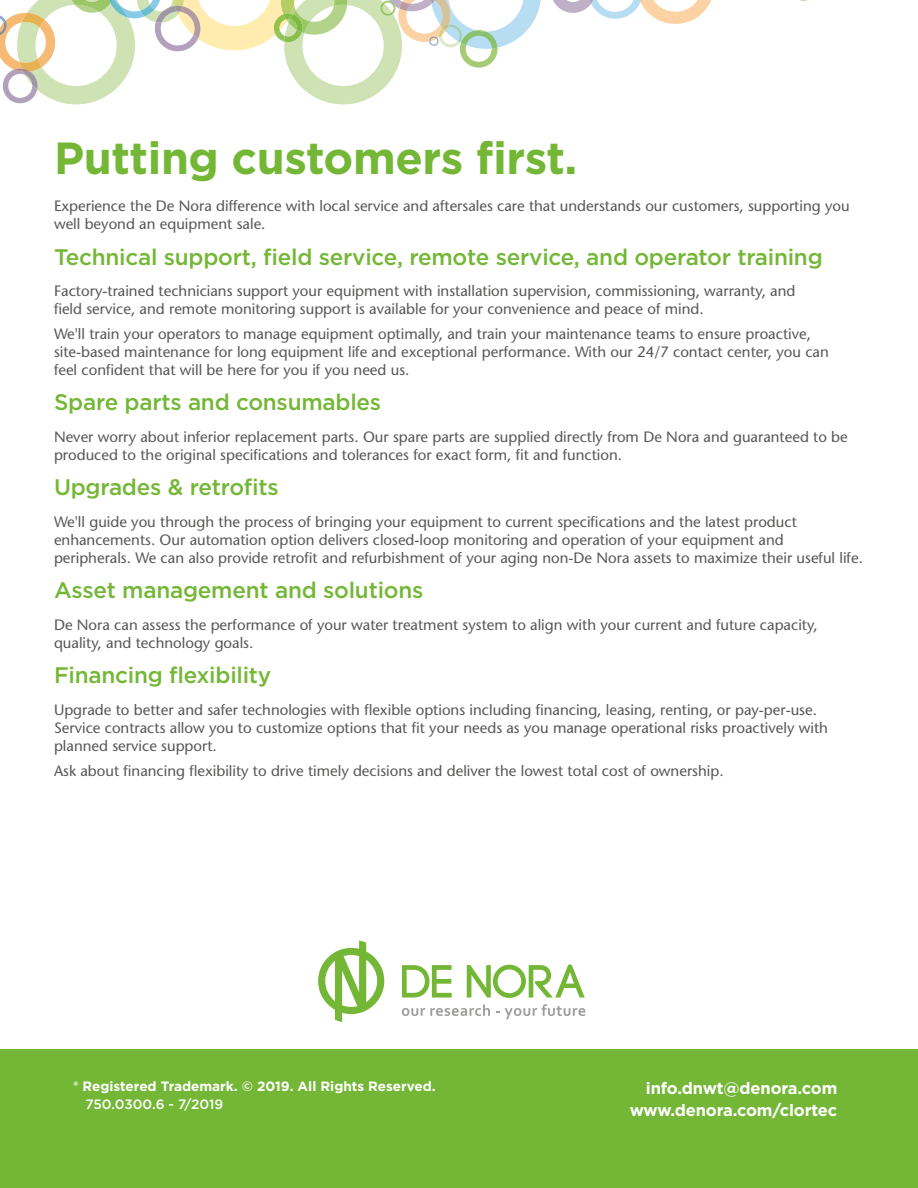
<style>
.page{position:relative;width:918px;height:1188px;background:#fff}
.page>*{position:absolute;margin:0;border:0;box-sizing:border-box;transform-origin:0 0}
.t1{font:700 45px "Gotham";letter-spacing:-.01em;color:#74b736}
.t2{font:500 22.5px "Gotham";letter-spacing:-.01em;color:#74b736}
.t3{font:700 16.5px/22.2px "Gotham";letter-spacing:-.01em;color:#fff;text-align:right}
.t4{font:15px/18px "Stone Sans";color:#575756}
.t5{font:700 13.5px "Gotham";color:#fff}
.t6{font:500 13.5px "Gotham";color:#fff}
</style>
<div class="page">
<div style="left:0;top:1049px;width:918px;height:139px;background:#74b736"></div>
<svg style="left:318px;top:941px;width:66px;height:81px"></svg>
<svg style="left:402px;top:965px;width:50px;height:33px"></svg>
<svg style="left:467px;top:965px;width:118px;height:33px"></svg>
<svg style="left:402px;top:1004px;width:88px;height:12px"></svg>
<svg style="left:496px;top:1004px;width:89px;height:15px"></svg>
<svg style="left:553px;top:0;width:159px;height:24px"></svg>
<svg style="left:0;top:0;width:541px;height:104px"></svg>
<h1 class="t1" style="left:54px;top:128px;width:525px">Putting customers first.</h1>
<p class="t4" style="left:54px;top:197px;width:797px">Experience the De Nora difference with local service and aftersales care that understands our customers, supporting you well beyond an equipment sale.</p>
<h2 class="t2" style="left:54px;top:242px;width:770px">Technical support, field service, remote service, and operator training</h2>
<p class="t4" style="left:54px;top:282px;width:743px">Factory-trained technicians support your equipment with installation supervision, commissioning, warranty, and field service, and remote monitoring support is available for your convenience and peace of mind.</p>
<p class="t4" style="left:54px;top:324px;width:776px">We'll train your operators to manage equipment optimally, and train your maintenance teams to ensure proactive, site-based maintenance for long equipment life and exceptional performance. With our 24/7 contact center, you can feel confident that will be here for you if you need us.</p>
<h2 class="t2" style="left:54px;top:388px;width:329px">Spare parts and consumables</h2>
<p class="t4" style="left:54px;top:427px;width:795px">Never worry about inferior replacement parts. Our spare parts are supplied directly from De Nora and guaranteed to be produced to the original specifications and tolerances for exact form, fit and function.</p>
<h2 class="t2" style="left:54px;top:473px;width:226px">Upgrades &amp; retrofits</h2>
<p class="t4" style="left:54px;top:513px;width:810px">We'll guide you through the process of bringing your equipment to current specifications and the latest product enhancements. Our automation option delivers closed-loop monitoring and operation of your equipment and peripherals. We can also provide retrofit and refurbishment of your aging non-De Nora assets to maximize their useful life.</p>
<h2 class="t2" style="left:54px;top:576px;width:371px">Asset management and solutions</h2>
<p class="t4" style="left:54px;top:616px;width:765px">De Nora can assess the performance of your water treatment system to align with your current and future capacity, quality, and technology goals.</p>
<h2 class="t2" style="left:54px;top:661px;width:219px">Financing flexibility</h2>
<p class="t4" style="left:54px;top:701px;width:776px">Upgrade to better and safer technologies with flexible options including financing, leasing, renting, or pay-per-use.<br>Service contracts allow you to customize options that fit your needs as you manage operational risks proactively with planned service support.</p>
<p class="t4" style="left:54px;top:761px;width:671px">Ask about financing flexibility to drive timely decisions and deliver the lowest total cost of ownership.</p>
<p class="t5" style="left:74px;top:1078px;width:364px">® Registered Trademark. © 2019. All Rights Reserved.</p>
<p class="t6" style="left:86px;top:1096px;width:139px">750.0300.6 - 7/2019</p>
<p class="t3" style="left:630px;top:1077px;width:209px">info.dnwt@denora.com www.denora.com/clortec</p>
</div>
